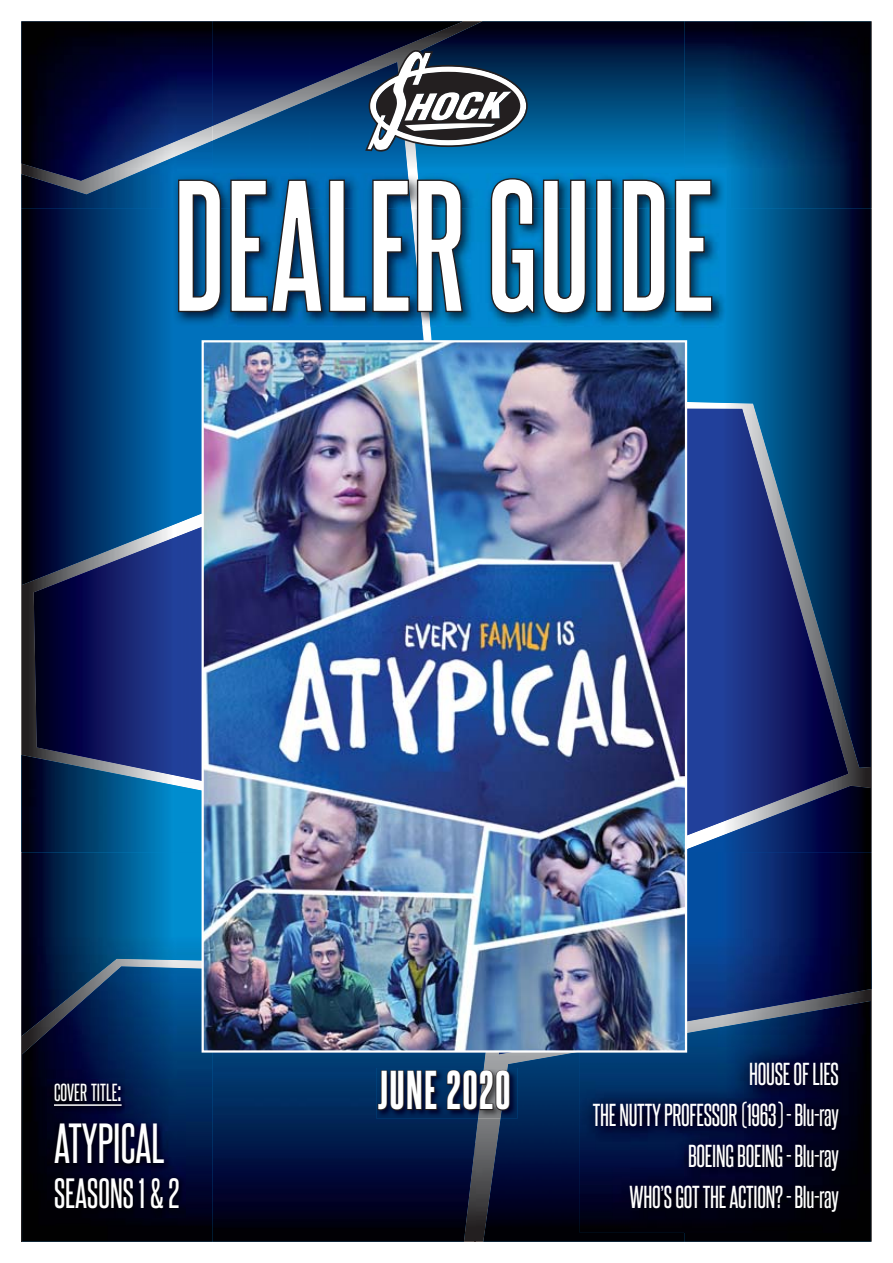
<style>
.page{position:relative;width:893px;height:1263px;background:#fff}
.page>*{position:absolute;margin:0;border:0;box-sizing:border-box;transform-origin:0 0}
.t1{font:700 159.45px "Steelfish Rg";color:#fff}
.t2{font:48px "Steelfish Rg";color:#fff}
.t3{font:46.5px "Steelfish Eb";letter-spacing:.03em;color:#fff}
.t4{font:36px "Steelfish Rg";color:#fff}
.t5{font:27px/41px "Steelfish Rg";letter-spacing:-.01em;color:#fff;text-align:right}
.t6{font:21px "Steelfish Rg";color:#fff}
.s1{font-size:30px}
</style>
<div class="page">
<img style="left:213px;top:1052px;width:270px;height:190px">
<img style="left:483px;top:1052px;width:202px;height:190px">
<img style="left:21px;top:181px;width:192px;height:404px">
<img style="left:34px;top:523px;width:168px;height:232px">
<img style="left:21px;top:755px;width:181px;height:204px">
<img style="left:21px;top:959px;width:181px;height:283px">
<img style="left:22px;top:966px;width:191px;height:276px">
<img style="left:685px;top:68px;width:187px;height:700px">
<img style="left:687px;top:409px;width:161px;height:377px">
<img style="left:687px;top:786px;width:185px;height:456px">
<img style="left:687px;top:852px;width:185px;height:170px">
<img style="left:685px;top:1001px;width:186px;height:241px">
<img style="left:21px;top:181px;width:2px;height:27px">
<img style="left:213px;top:21px;width:195px;height:41px">
<img style="left:213px;top:62px;width:195px;height:111px">
<img style="left:408px;top:21px;width:277px;height:152px">
<img style="left:21px;top:21px;width:192px;height:160px">
<img style="left:685px;top:21px;width:186px;height:187px">
<img style="left:484px;top:1068px;width:17px;height:50px">
<img style="left:376px;top:1068px;width:108px;height:50px">
<img style="left:501px;top:1068px;width:17px;height:50px">
<svg style="left:377px;top:1065px;width:61px;height:55px;background:#081d41"></svg>
<svg style="left:446px;top:1069px;width:15px;height:42px"></svg>
<div style="left:463px;top:1070px;width:14px;height:40px;border:2px solid #231f20;border-radius:6px"></div>
<div style="left:468px;top:1075px;width:4px;height:30px;border:2px solid #231f20"></div>
<svg style="left:479px;top:1069px;width:15px;height:42px"></svg>
<div style="left:496px;top:1070px;width:14px;height:40px;border:2px solid #231f20;border-radius:6px"></div>
<div style="left:501px;top:1075px;width:4px;height:30px;border:2px solid #231f20"></div>
<svg style="left:365px;top:50px;width:163px;height:102px"></svg>
<img style="left:579px;top:1047px;width:280px;height:185px">
<img style="left:47px;top:1080px;width:138px;height:137px">
<hr style="left:54px;top:1104px;width:68px;height:2px;background:#fff">
<img style="left:173px;top:208px;width:553px;height:119px">
<img style="left:411px;top:173px;width:7px;height:35px">
<img style="left:173px;top:173px;width:238px;height:35px">
<img style="left:418px;top:173px;width:308px;height:35px">
<svg style="left:177px;top:179px;width:45px;height:134px;background:#04345e"></svg>
<svg style="left:230px;top:179px;width:180px;height:134px;background:#044273"></svg>
<svg style="left:416px;top:179px;width:48px;height:134px;background:#174b6c"></svg>
<svg style="left:490px;top:177px;width:45px;height:137px;background:#04476f"></svg>
<svg style="left:542px;top:179px;width:71px;height:135px;background:#04466d"></svg>
<svg style="left:622px;top:179px;width:44px;height:134px;background:#044268"></svg>
<svg style="left:674px;top:179px;width:39px;height:134px;background:#034e7a"></svg>
<img style="left:205px;top:343px;width:479px;height:706px">
<div style="left:202px;top:340px;width:485px;height:712px;border:2px solid #fff"></div>
<h1 class="t1" style="left:173px;top:180px;width:543px">DEALER GUIDE</h1>
<p class="t6" style="left:54px;top:1083px;width:69px">COVER TITLE<span class="s1">:</span></p>
<h2 class="t2" style="left:54px;top:1123px;width:112px">ATYPICAL</h2>
<h3 class="t4" style="left:54px;top:1178px;width:127px">SEASONS 1 &amp; 2</h3>
<h3 class="t3" style="left:378px;top:1068px;width:134px">JUNE 2020</h3>
<p class="t5" style="left:593px;top:1055px;width:248px">HOUSE OF LIES<br>THE NUTTY PROFESSOR (1963) - Blu-ray<br>BOEING BOEING - Blu-ray<br>WHO’S GOT THE ACTION? - Blu-ray</p>
</div>
